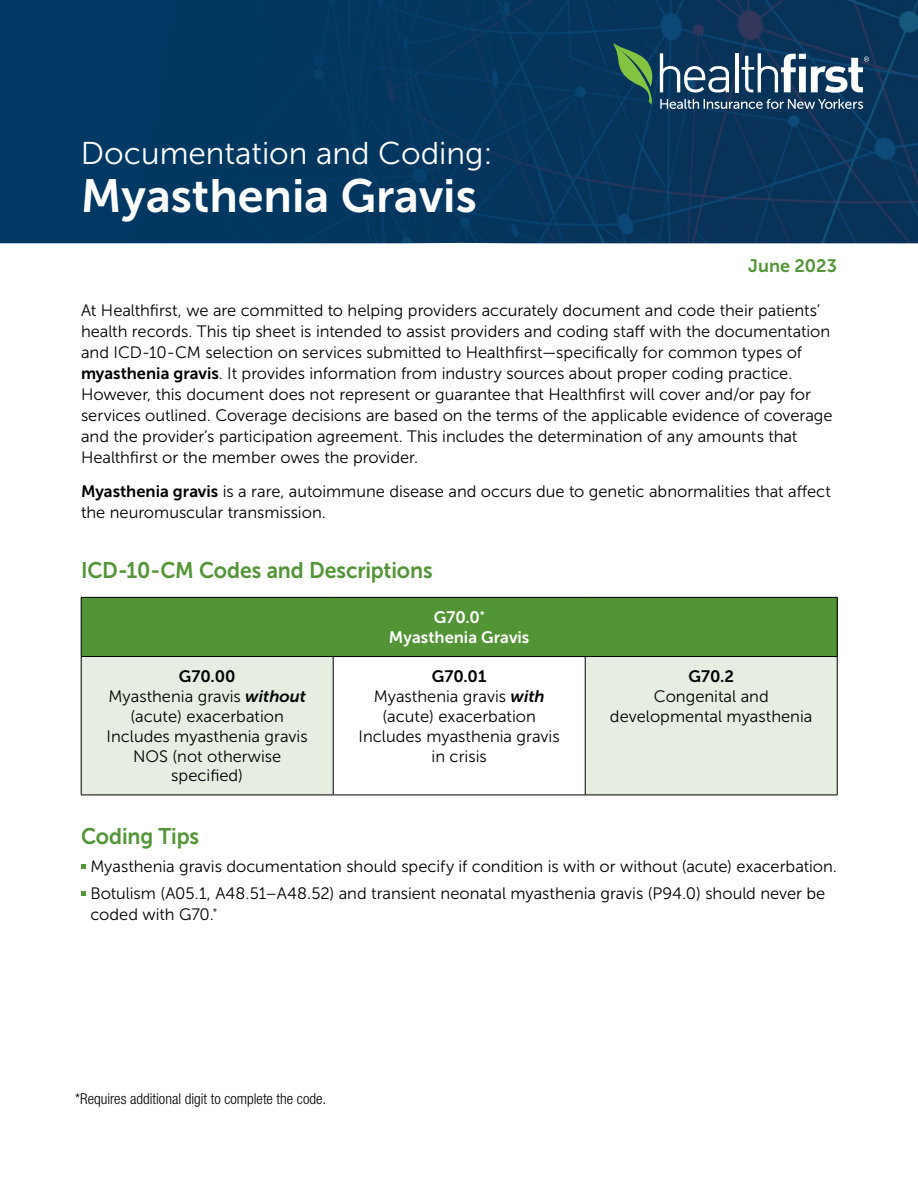
<style>
.page{position:relative;width:918px;height:1188px;background:#fff}
.page>*{position:absolute;margin:0;border:0;box-sizing:border-box;transform-origin:0 0}
.t1{font:46.5px "Museo Sans 700";color:#fff}
.t2{font:31.5px "Museo Sans 300";color:#fff}
.t3{font:22.5px "Museo Sans 700";letter-spacing:-.005em;color:#539536;scale:.94 1}
.t4{font:18px "Museo Sans 700";color:#539536}
.t5{font:16.5px/21px "Museo Sans 300";color:#000}
.t6{font:16.5px/19.8px "Museo Sans 700";color:#fff;text-align:center}
.t7{font:16.5px "Museo Sans 700";color:#000}
.t8{font:300 condensed 15px "Helvetica Neue LT Std";color:#000}
.s1{font-family:"Museo Sans 700"}
.s2{font-family:"Museo Sans 700";font-style:italic}
</style>
<div class="page">
<img style="left:0;top:0;width:918px;height:243px">
<svg style="left:613px;top:43px;width:40px;height:62px;background:#336852"></svg>
<svg style="left:660px;top:53px;width:69px;height:40px"></svg>
<hr style="left:735px;top:53px;width:3px;height:39px;background:#fff">
<svg style="left:742px;top:53px;width:127px;height:40px"></svg>
<svg style="left:660px;top:99px;width:203px;height:10px;background:#53718b"></svg>
<div style="left:81px;top:597px;width:756px;height:60px;background:#539536"></div>
<svg style="left:82px;top:657px;width:755px;height:138px;fill:#e6eee1"></svg>
<hr style="left:81px;top:597px;width:252px;height:1px;background:#000">
<hr style="left:81px;top:598px;width:1px;height:58px;background:#000">
<hr style="left:333px;top:597px;width:252px;height:1px;background:#000">
<hr style="left:585px;top:597px;width:252px;height:1px;background:#000">
<hr style="left:837px;top:598px;width:1px;height:58px;background:#000">
<hr style="left:81px;top:656px;width:252px;height:1px;background:#000">
<hr style="left:81px;top:657px;width:1px;height:138px;background:#000">
<hr style="left:333px;top:656px;width:252px;height:1px;background:#000">
<hr style="left:333px;top:657px;width:1px;height:138px;background:#000">
<hr style="left:585px;top:656px;width:252px;height:1px;background:#000">
<hr style="left:585px;top:657px;width:1px;height:138px;background:#000">
<hr style="left:837px;top:657px;width:1px;height:138px;background:#000">
<hr style="left:81px;top:795px;width:252px;height:1px;background:#000">
<hr style="left:333px;top:795px;width:252px;height:1px;background:#000">
<hr style="left:585px;top:795px;width:252px;height:1px;background:#000">
<svg style="left:81px;top:864px;width:5px;height:5px"></svg>
<svg style="left:81px;top:891px;width:5px;height:5px"></svg>
<h2 class="t2" style="left:81px;top:137px;width:413px">Documentation and Coding:</h2>
<h1 class="t1" style="left:81px;top:171px;width:397px">Myasthenia Gravis</h1>
<p class="t4" style="left:748px;top:255px;width:90px">June 2023</p>
<p class="t5" style="left:81px;top:300px;width:753px">At Healthfirst, we are committed to helping providers accurately document and code their patients’ health records. This tip sheet is intended to assist providers and coding staff with the documentation and ICD-10-CM selection on services submitted to Healthfirst—specifically for common types of <span class="s1">myasthenia gravis</span>. It provides information from industry sources about proper coding practice.<br>However, this document does not represent or guarantee that Healthfirst will cover and/or pay for services outlined. Coverage decisions are based on the terms of the applicable evidence of coverage and the provider’s participation agreement. This includes the determination of any amounts that Healthfirst or the member owes the provider.</p>
<p class="t5" style="left:81px;top:481px;width:751px"><span class="s1">Myasthenia gravis</span> is a rare, autoimmune disease and occurs due to genetic abnormalities that affect the neuromuscular transmission.</p>
<h3 class="t3" style="left:81px;top:557px;width:376px">ICD-10-CM Codes and Descriptions</h3>
<p class="t6" style="left:389px;top:608px;width:142px">G70.0<sup>*<br></sup>Myasthenia Gravis</p>
<p class="t7" style="left:179px;top:668px;width:58px">G70.00</p>
<p class="t5" style="left:107px;top:687px;width:203px;line-height:19.8px;text-align:center">Myasthenia gravis <span class="s2">without </span>(acute) exacerbation<br>Includes myasthenia gravis<br>NOS (not otherwise specified)</p>
<p class="t7" style="left:432px;top:668px;width:56px">G70.01</p>
<p class="t5" style="left:359px;top:687px;width:203px;line-height:19.8px;text-align:center">Myasthenia gravis <span class="s2">with </span>(acute) exacerbation<br>Includes myasthenia gravis in crisis</p>
<p class="t7" style="left:688px;top:668px;width:47px">G70.2</p>
<p class="t5" style="left:610px;top:687px;width:204px;line-height:19.8px;text-align:center">Congenital and developmental myasthenia</p>
<h3 class="t3" style="left:81px;top:824px;width:127px">Coding Tips</h3>
<p class="t5" style="left:90px;top:852px;width:748px;line-height:27.8px">Myasthenia gravis documentation should specify if condition is with or without (acute) exacerbation.<br>Botulism (A05.1, A48.51–A48.52) and transient neonatal myasthenia gravis (P94.0) should never be</p>
<p class="t5" style="left:90px;top:904px;width:128px">coded with G70.<sup>*</sup></p>
<p class="t8" style="left:75px;top:1090px;width:252px">*Requires additional digit to complete the code.</p>
</div>
